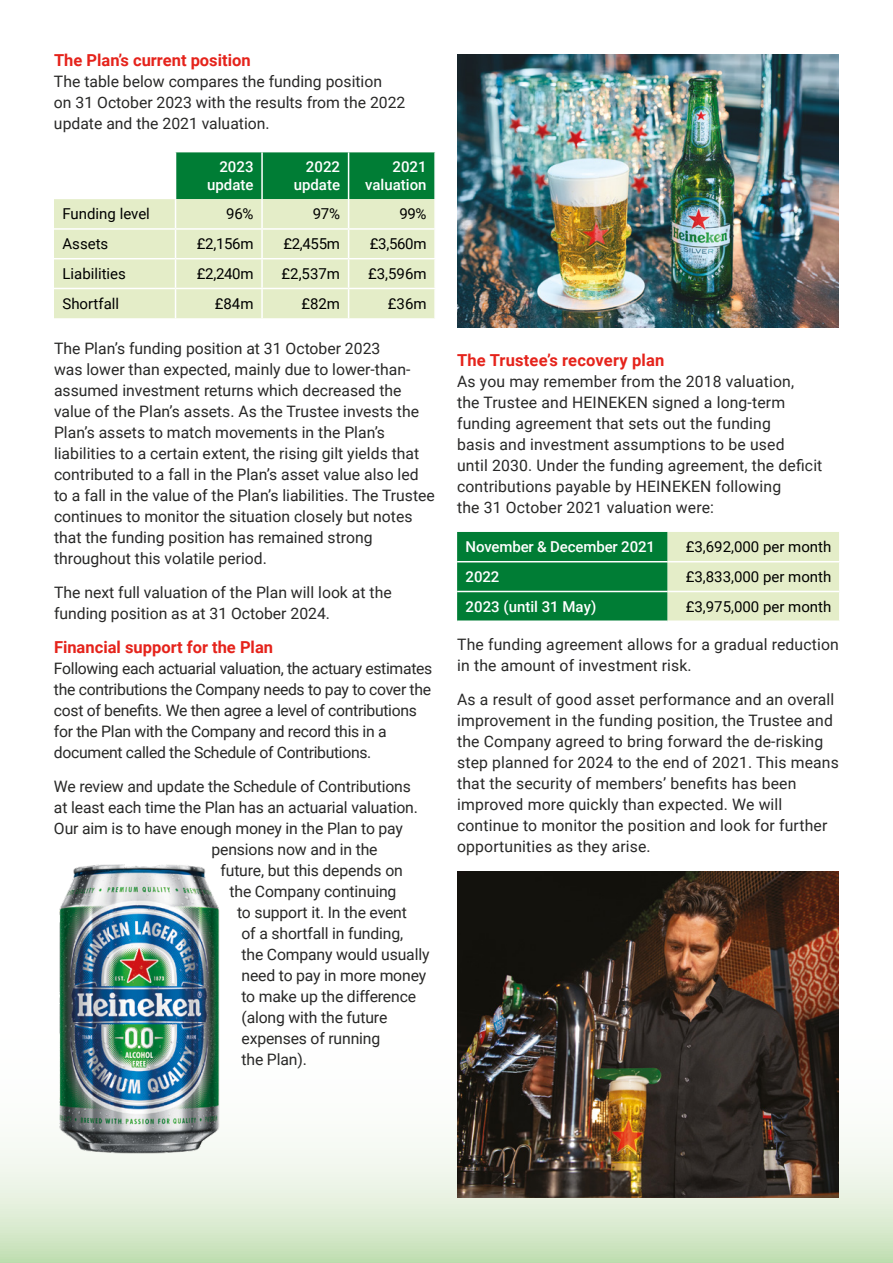
<style>
.page{position:relative;width:893px;height:1263px;background:#fff}
.page>*{position:absolute;margin:0;border:0;box-sizing:border-box;transform-origin:0 0}
.t1{font:700 16.5px "Roboto";color:#e5231b}
.t2{font:15.75px/21px "Roboto";color:#282827}
.t3{font:15.75px/21px "Roboto";letter-spacing:-.02em;color:#282827}
.t4{font:15px "Roboto";color:#000}
.t5{font:500 15px/18px "Roboto";color:#fff;text-align:right}
</style>
<div class="page">
<svg style="left:0;top:871px;width:893px;height:392px"></svg>
<div style="left:54px;top:199px;width:121px;height:119px;background:#e4edc8"></div>
<hr style="left:54px;top:228px;width:122px;height:2px;background:#fff">
<hr style="left:54px;top:258px;width:122px;height:1px;background:#fff">
<hr style="left:54px;top:288px;width:122px;height:1px;background:#fff">
<svg style="left:175px;top:152px;width:260px;height:166px;background:#a8cfa3"></svg>
<hr style="left:434px;top:289px;width:2px;height:29px;background:#fff">
<svg style="left:457px;top:532px;width:383px;height:90px;background:#6eb37e"></svg>
<img style="left:457px;top:54px;width:382px;height:273px">
<img style="left:457px;top:872px;width:382px;height:325px">
<img style="left:59px;top:864px;width:162px;height:290px">
<p class="t1" style="left:54px;top:49px;width:198px">The Plan’s current position</p>
<p class="t2" style="left:54px;top:71px;width:353px">The table below compares the funding position<br>on 31 October 2023 with the results from the 2022 update and the 2021 valuation.</p>
<p class="t5" style="left:207px;top:157px;width:48px">2023 update</p>
<p class="t5" style="left:294px;top:157px;width:48px">2022 update</p>
<p class="t5" style="left:365px;top:157px;width:63px">2021 valuation</p>
<p class="t4" style="left:62px;top:204px;width:89px">Funding level</p>
<p class="t4" style="left:226px;top:204px;width:29px">96%</p>
<p class="t4" style="left:313px;top:204px;width:29px">97%</p>
<p class="t4" style="left:399px;top:204px;width:29px">99%</p>
<p class="t4" style="left:62px;top:233px;width:47px">Assets</p>
<p class="t4" style="left:197px;top:233px;width:58px">£2,156m</p>
<p class="t4" style="left:283px;top:233px;width:58px">£2,455m</p>
<p class="t4" style="left:370px;top:233px;width:58px">£3,560m</p>
<p class="t4" style="left:62px;top:263px;width:65px">Liabilities</p>
<p class="t4" style="left:197px;top:263px;width:58px">£2,240m</p>
<p class="t4" style="left:282px;top:263px;width:60px">£2,537m</p>
<p class="t4" style="left:368px;top:263px;width:60px">£3,596m</p>
<p class="t4" style="left:62px;top:293px;width:58px">Shortfall</p>
<p class="t4" style="left:215px;top:293px;width:40px">£84m</p>
<p class="t4" style="left:301px;top:293px;width:40px">£82m</p>
<p class="t4" style="left:388px;top:293px;width:40px">£36m</p>
<p class="t2" style="left:54px;top:338px;width:382px">The Plan’s funding position at 31 October 2023<br>was lower than expected, mainly due to lower-than&shy;assumed investment returns which decreased the value of the Plan’s assets. As the Trustee invests the Plan’s assets to match movements in the Plan’s liabilities to a certain extent, the rising gilt yields that contributed to a fall in the Plan’s asset value also led to a fall in the value of the Plan’s liabilities. The Trustee continues to monitor the situation closely but notes that the funding position has remained strong throughout this volatile period.</p>
<p class="t2" style="left:54px;top:581px;width:339px">The next full valuation of the Plan will look at the funding position as at 31 October 2024.</p>
<p class="t1" style="left:54px;top:635px;width:221px">Financial support for the Plan</p>
<p class="t3" style="left:54px;top:657px;width:380px">Following each actuarial valuation, the actuary estimates the contributions the Company needs to pay to cover the cost of benefits. We then agree a level of contributions for the Plan with the Company and record this in a document called the Schedule of Contributions.</p>
<p class="t2" style="left:54px;top:775px;width:358px">We review and update the Schedule of Contributions</p>
<p class="t2" style="left:54px;top:796px;width:365px">at least each time the Plan has an actuarial valuation.</p>
<p class="t2" style="left:54px;top:817px;width:350px">Our aim is to have enough money in the Plan to pay</p>
<p class="t2" style="left:211px;top:838px;width:168px">pensions now and in the</p>
<p class="t2" style="left:220px;top:859px;width:184px">future, but this depends on</p>
<p class="t2" style="left:229px;top:880px;width:168px">the Company continuing</p>
<p class="t2" style="left:237px;top:901px;width:171px">to support it. In the event</p>
<p class="t2" style="left:241px;top:922px;width:163px">of a shortfall in funding,</p>
<p class="t2" style="left:241px;top:943px;width:190px">the Company would usually</p>
<p class="t2" style="left:241px;top:964px;width:186px">need to pay in more money</p>
<p class="t2" style="left:241px;top:985px;width:176px">to make up the difference</p>
<p class="t2" style="left:241px;top:1006px;width:147px">(along with the future</p>
<p class="t2" style="left:241px;top:1027px;width:140px">expenses of running</p>
<p class="t2" style="left:241px;top:1048px;width:67px">the Plan).</p>
<p class="t1" style="left:457px;top:349px;width:209px">The Trustee’s recovery plan</p>
<p class="t2" style="left:457px;top:370px;width:367px">As you may remember from the 2018 valuation,<br>the Trustee and HEINEKEN signed a long-term funding agreement that sets out the funding<br>basis and investment assumptions to be used<br>until 2030. Under the funding agreement, the deficit contributions payable by HEINEKEN following<br>the 31 October 2021 valuation were:</p>
<p class="t5" style="left:466px;top:537px;width:191px">November &amp; December 2021</p>
<p class="t4" style="left:686px;top:536px;width:147px">£3,692,000 per month</p>
<p class="t5" style="left:466px;top:567px;width:35px">2022</p>
<p class="t4" style="left:686px;top:566px;width:147px">£3,833,000 per month</p>
<p class="t5" style="left:466px;top:597px;width:132px">2023 (until 31 May)</p>
<p class="t4" style="left:686px;top:596px;width:147px">£3,975,000 per month</p>
<p class="t2" style="left:457px;top:633px;width:383px">The funding agreement allows for a gradual reduction in the amount of investment risk.</p>
<p class="t2" style="left:457px;top:688px;width:383px">As a result of good asset performance and an overall improvement in the funding position, the Trustee and the Company agreed to bring forward the de-risking step planned for 2024 to the end of 2021. This means that the security of members’ benefits has been improved more quickly than expected. We will continue to monitor the position and look for further opportunities as they arise.</p>
</div>
